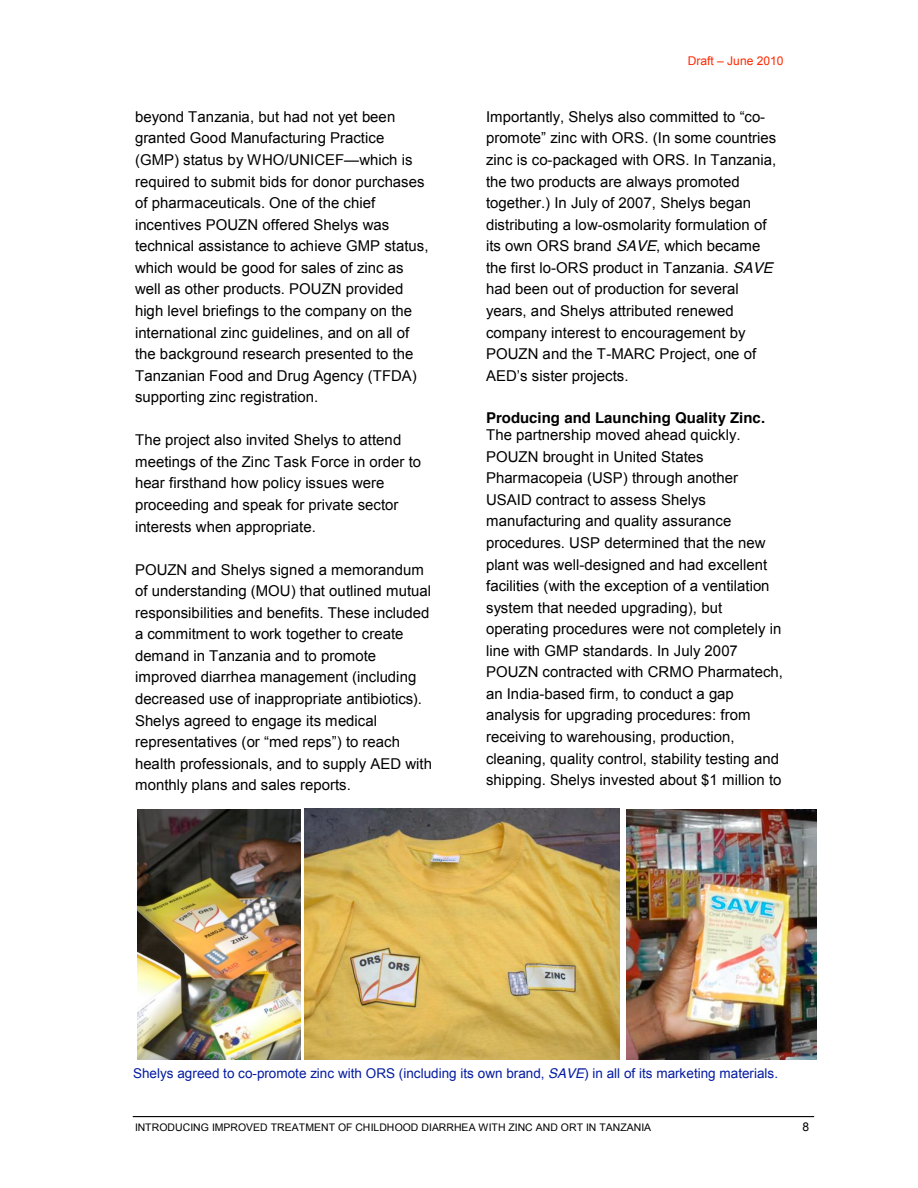
<style>
.page{position:relative;width:918px;height:1188px;background:#fff}
.page>*{position:absolute;margin:0;border:0;box-sizing:border-box;transform-origin:0 0}
.t1{font:15px/21.6px "Arial";color:#000}
.t2{font:700 15px "Helvetica";color:#000}
.t3{font:13.5px "Arial";letter-spacing:.005em;color:#041ba1}
.t4{font:12px "Arial";color:#ff2800}
.t5{font:12px "Arial";color:#000}
.t6{font:10.5px "Arial";color:#000}
.s1{font-family:"Helvetica";font-style:italic}
</style>
<div class="page">
<hr style="left:133px;top:1116px;width:681px;height:1px;background:#000">
<img style="left:137px;top:809px;width:163px;height:251px">
<img style="left:626px;top:809px;width:190px;height:251px">
<img style="left:304px;top:809px;width:316px;height:251px">
<p class="t1" style="left:135px;top:106px;width:295px">beyond Tanzania, but had not yet been granted Good Manufacturing Practice (GMP) status by WHO/UNICEFDwhich is required to submit bids for donor purchases of pharmaceuticals. One of the chief incentives POUZN offered Shelys was technical assistance to achieve GMP status, which would be good for sales of zinc as well as other products. POUZN provided high level briefings to the company on the international zinc guidelines, and on all of the background research presented to the Tanzanian Food and Drug Agency (TFDA) supporting zinc registration.</p>
<p class="t1" style="left:135px;top:429px;width:288px">The project also invited Shelys to attend meetings of the Zinc Task Force in order to hear firsthand how policy issues were proceeding and speak for private sector interests when appropriate.</p>
<p class="t1" style="left:135px;top:559px;width:299px">POUZN and Shelys signed a memorandum of understanding (MOU) that outlined mutual responsibilities and benefits. These included a commitment to work together to create demand in Tanzania and to promote improved diarrhea management (including decreased use of inappropriate antibiotics).<br>Shelys agreed to engage its medical representatives (or Gmed repsJ) to reach health professionals, and to supply AED with monthly plans and sales reports.</p>
<p class="t4" style="left:688px;top:54px;width:97px">Draft ! June 2010</p>
<p class="t1" style="left:486px;top:106px;width:296px">?FH-#91+92K'()0*2K6(126-(/-FF,99*4(9-(G/-- H#-F-9*J(E,+/(;,90(MN)$(L?+(6-F*(/-C+9#,*6( zinc is co-packaged with ORS. In Tanzania, the two products are always promoted together.) In July of 2007, Shelys began distributing a low-osmolarity formulation of its own ORS brand <span class="s1">SAVE</span>, which became the first lo-ORS product in Tanzania. <span class="s1">SAVE </span>had been out of production for several years, and Shelys attributed renewed company interest to encouragement by POUZN and the T-MARC Project, one of 3U"@6(6,69*#(H#-V*/96$(</p>
<p class="t2" style="left:486px;top:411px;width:281px">Producing and Launching Quality Zinc.</p>
<p class="t1" style="left:486px;top:424px;width:298px">The partnership moved ahead quickly.<br>POUZN brought in United States Pharmacopeia (USP) through another USAID contract to assess Shelys manufacturing and quality assurance procedures. USP determined that the new plant was well-designed and had excellent facilities (with the exception of a ventilation system that needed upgrading), but operating procedures were not completely in line with GMP standards. In July 2007<br>POUZN contracted with CRMO Pharmatech, an India-based firm, to conduct a gap analysis for upgrading procedures: from receiving to warehousing, production, cleaning, quality control, stability testing and shipping. Shelys invested about $1 million to</p>
<p class="t3" style="left:133px;top:1066px;width:647px">Shelys agreed to co-promote zinc with ORS (including its own brand, <span class="s1">SAVE</span>) in all of its marketing materials.</p>
<p class="t6" style="left:135px;top:1122px;width:518px">INTRODUCING IMPROVED TREATMENT OF CHILDHOOD DIARRHEA WITH ZINC AND ORT IN TANZANIA</p>
<p class="t5" style="left:803px;top:1120px;width:8px">8</p>
</div>
